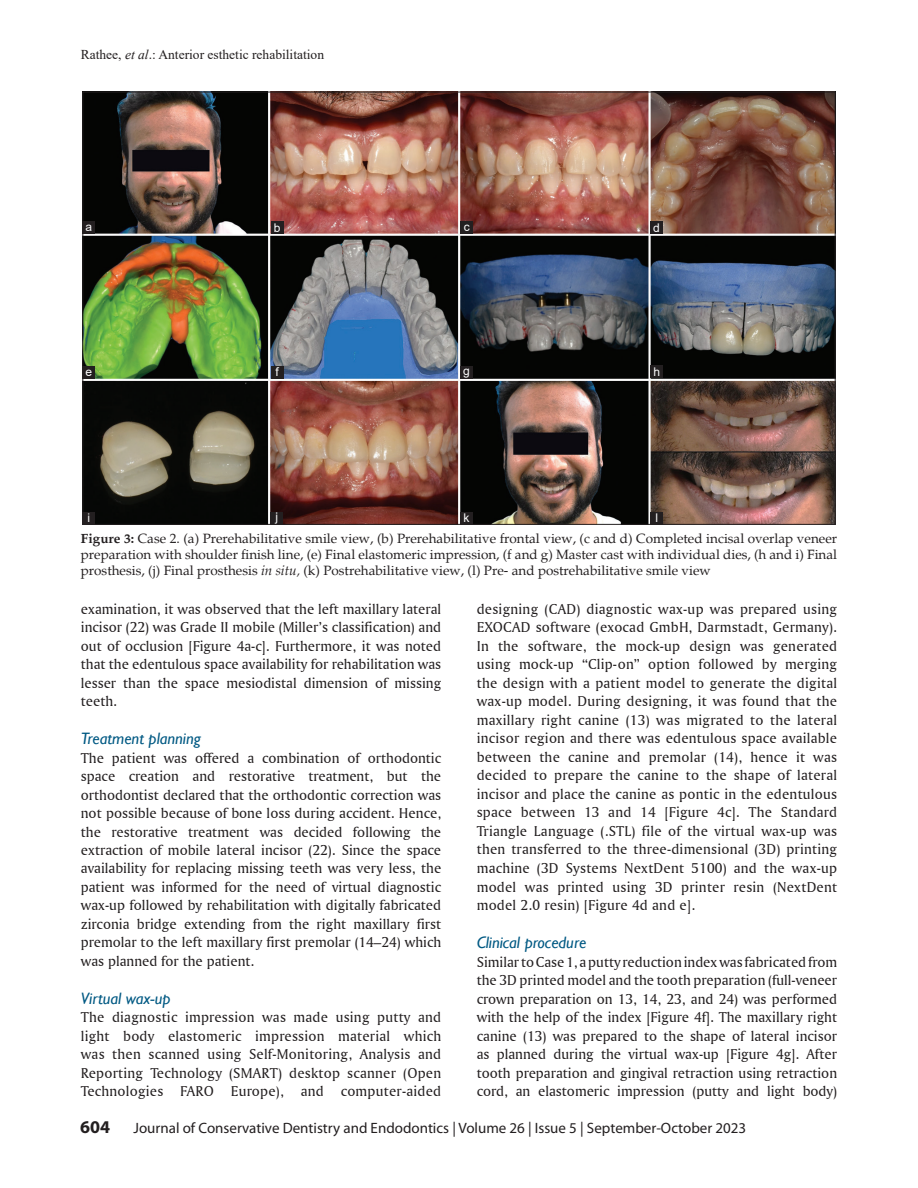
<style>
.page{position:relative;width:918px;height:1188px;background:#fff}
.page>*{position:absolute;margin:0;border:0;box-sizing:border-box;transform-origin:0 0}
.t1{font:700 18px "Myriad Pro";color:#231f20}
.t2{font:italic 16.5px "Gill Sans";color:#005983}
.TX{font:15px/18.5px "Amerigo BT Roman A";color:#231f20;text-align:justify}
.t3{font:15px "Myriad";color:#231f20}
.FGC{font:13.5px/16.2px "Palatino";color:#231f20;text-align:justify}
.t4{font:13.5px "Times New Roman";color:#231f20}
.LABEL{font:12px "Arial";color:#fff}
.s1{font-style:italic}
.s2{font-weight:700}
</style>
<div class="page">
<img style="left:85px;top:94px;width:748px;height:429px">
<div style="left:650px;top:221px;width:13px;height:13px;background:#231f20"></div>
<div style="left:651px;top:365px;width:12px;height:13px;background:#231f20"></div>
<div style="left:460px;top:221px;width:13px;height:13px;background:#231f20"></div>
<div style="left:460px;top:366px;width:13px;height:13px;background:#231f20"></div>
<div style="left:271px;top:221px;width:13px;height:13px;background:#231f20"></div>
<div style="left:271px;top:366px;width:13px;height:13px;background:#231f20"></div>
<div style="left:83px;top:221px;width:12px;height:13px;background:#231f20"></div>
<div style="left:82px;top:366px;width:13px;height:13px;background:#231f20"></div>
<div style="left:460px;top:512px;width:13px;height:13px;background:#231f20"></div>
<div style="left:83px;top:512px;width:12px;height:13px;background:#231f20"></div>
<div style="left:651px;top:512px;width:12px;height:13px;background:#231f20"></div>
<div style="left:271px;top:512px;width:12px;height:13px;background:#231f20"></div>
<p class="t4" style="left:81px;top:45px;width:245px">Rathee, <span class="s1">et al</span>.: Anterior esthetic rehabilitation</p>
<p class="LABEL" style="left:86px;top:219px;width:8px">a</p>
<p class="LABEL" style="left:274px;top:219px;width:8px">b</p>
<p class="LABEL" style="left:464px;top:218px;width:7px">c</p>
<p class="LABEL" style="left:653px;top:219px;width:8px">d</p>
<p class="LABEL" style="left:86px;top:363px;width:8px">e</p>
<p class="LABEL" style="left:275px;top:364px;width:5px">f</p>
<p class="LABEL" style="left:463px;top:362px;width:8px">g</p>
<p class="LABEL" style="left:654px;top:364px;width:8px">h</p>
<p class="LABEL" style="left:88px;top:510px;width:4px">i</p>
<p class="LABEL" style="left:276px;top:509px;width:4px">j</p>
<p class="LABEL" style="left:464px;top:510px;width:7px">k</p>
<p class="LABEL" style="left:656px;top:510px;width:4px">l</p>
<p class="FGC" style="left:81px;top:531px;width:758px"><span class="s2">Figure 3:</span> Case 2. (a) Prerehabilitative smile view, (b) Prerehabilitative frontal view, (c and d) Completed incisal overlap veneer preparation with shoulder finish line, (e) Final elastomeric impression, (f and g) Master cast with individual dies, (h and i) Final prosthesis, (j) Final prosthesis <span class="s1">in situ,</span> (k) Postrehabilitative view, (l) Pre‑ and postrehabilitative smile view</p>
<p class="TX" style="left:81px;top:599px;width:362px">examination, it was observed that the left maxillary lateral incisor (22) was Grade II mobile (Miller’s classification) and out of occlusion [Figure 4a‑c]. Furthermore, it was noted that the edentulous space availability for rehabilitation was lesser than the space mesiodistal dimension of missing teeth.</p>
<h3 class="t2" style="left:81px;top:729px;width:122px">Treatment planning</h3>
<p class="TX" style="left:81px;top:748px;width:362px">The patient was offered a combination of orthodontic space creation and restorative treatment, but the orthodontist declared that the orthodontic correction was not possible because of bone loss during accident. Hence, the restorative treatment was decided following the extraction of mobile lateral incisor (22). Since the space availability for replacing missing teeth was very less, the patient was informed for the need of virtual diagnostic wax‑up followed by rehabilitation with digitally fabricated zirconia bridge extending from the right maxillary first premolar to the left maxillary first premolar (14–24) which was planned for the patient.</p>
<h3 class="t2" style="left:81px;top:989px;width:91px">Virtual wax‑up</h3>
<p class="TX" style="left:81px;top:1008px;width:362px">The diagnostic impression was made using putty and light body elastomeric impression material which was then scanned using Self‑Monitoring, Analysis and Reporting Technology (SMART) desktop scanner (Open Technologies FARO Europe), and computer‑aided</p>
<p class="TX" style="left:477px;top:599px;width:362px">designing (CAD) diagnostic wax‑up was prepared using EXOCAD software (exocad GmbH, Darmstadt, Germany).<br>In the software, the mock‑up design was generated using mock‑up “Clip‑on” option followed by merging the design with a patient model to generate the digital wax‑up model. During designing, it was found that the maxillary right canine (13) was migrated to the lateral incisor region and there was edentulous space available between the canine and premolar (14), hence it was decided to prepare the canine to the shape of lateral incisor and place the canine as pontic in the edentulous space between 13 and 14 [Figure 4c]. The Standard Triangle Language (.STL) file of the virtual wax‑up was then transferred to the three‑dimensional (3D) printing machine (3D Systems NextDent 5100) and the wax‑up model was printed using 3D printer resin (NextDent model 2.0 resin) [Figure 4d and e].</p>
<h3 class="t2" style="left:477px;top:933px;width:111px">Clinical procedure</h3>
<p class="TX" style="left:477px;top:952px;width:362px">Similar to Case 1, a putty reduction index was fabricated from the 3D printed model and the tooth preparation (full‑veneer crown preparation on 13, 14, 23, and 24) was performed with the help of the index [Figure 4f]. The maxillary right canine (13) was prepared to the shape of lateral incisor as planned during the virtual wax‑up [Figure 4g]. After tooth preparation and gingival retraction using retraction cord, an elastomeric impression (putty and light body)</p>
<p class="t1" style="left:80px;top:1115px;width:31px">604</p>
<p class="t3" style="left:133px;top:1120px;width:614px">Journal of Conservative Dentistry and Endodontics | Volume 26 | Issue 5 | September-October 2023</p>
</div>
